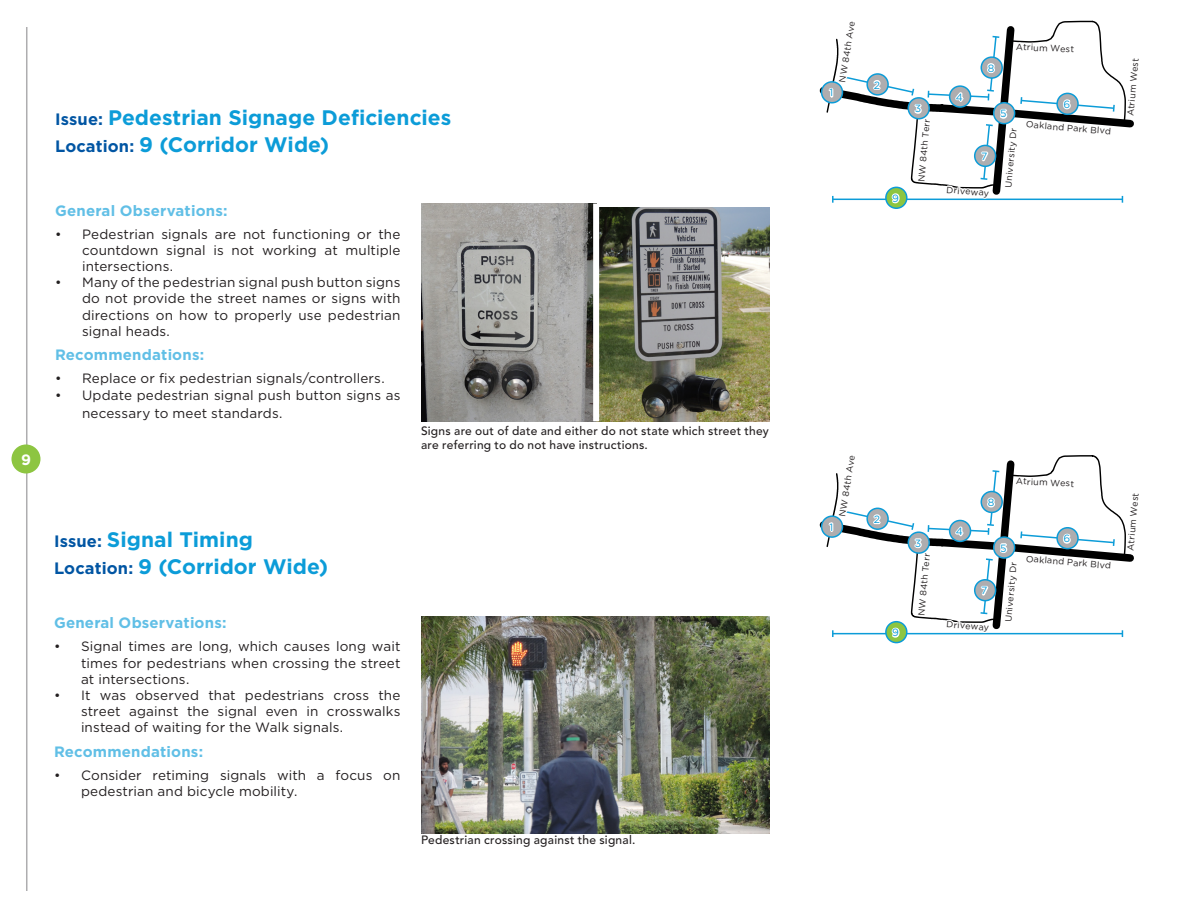
<style>
.page{position:relative;width:1188px;height:918px;background:#fff}
.page>*{position:absolute;margin:0;border:0;box-sizing:border-box;transform-origin:0 0}
.Heading_2{font:700 21px "Gotham";color:#0c9cd8}
.Heading_3{font:700 15px "Gotham";letter-spacing:.015em;color:#61bfe6}
.Text{font:700 15px "Gotham";color:#fff}
.t1{font:13.5px/16.2px "Gotham";letter-spacing:.01em;color:#231f20;text-align:justify}
.t2{font:500 12px/14.4px "Avenir LT Std";letter-spacing:.02em;color:#231f20}
.NumberLabel{font:10.5px "Gotham";color:#0c9cd8}
.t3{font:9px "Gotham";color:#231f20}
.s1{font-size:16.5px;color:#0155a3}
</style>
<div class="page">
<div style="left:822px;top:82px;width:20px;height:21px;background:#aeadaf;border-radius:50%"></div>
<div style="left:821px;top:81px;width:22px;height:23px;border:2px solid #0c9cd8;border-radius:50%"></div>
<hr style="left:833px;top:199px;width:289px;height:1px;background:#0c9cd8">
<svg style="left:1122px;top:85px;width:4px;height:34px"></svg>
<hr style="left:26px;top:27px;width:1px;height:864px;background:#aeadaf">
<div style="left:11px;top:444px;width:30px;height:30px;background:#8dc541;border-radius:50%"></div>
<div style="left:822px;top:516px;width:20px;height:21px;background:#aeadaf;border-radius:50%"></div>
<div style="left:821px;top:515px;width:22px;height:23px;border:2px solid #0c9cd8;border-radius:50%"></div>
<hr style="left:833px;top:633px;width:289px;height:1px;background:#0c9cd8">
<svg style="left:1122px;top:519px;width:5px;height:35px"></svg>
<svg style="left:827px;top:20px;width:289px;height:189px"></svg>
<div style="left:885px;top:187px;width:23px;height:22px;border:2px solid #0c9cd8;border-radius:50%"></div>
<svg style="left:827px;top:455px;width:289px;height:189px"></svg>
<div style="left:885px;top:621px;width:23px;height:22px;border:2px solid #0c9cd8;border-radius:50%"></div>
<img style="left:421px;top:616px;width:348px;height:217px">
<img style="left:421px;top:204px;width:172px;height:217px">
<img style="left:596px;top:208px;width:173px;height:214px">
<div style="left:593px;top:204px;width:6px;height:217px;background:#fff"></div>
<p class="Text" style="left:21px;top:450px;width:11px">9</p>
<p class="Heading_2" style="left:55px;top:103px;width:398px"><span class="s1">Issue:</span> Pedestrian Signage Deficiencies</p>
<p class="Heading_2" style="left:55px;top:130px;width:276px"><span class="s1">Location:</span> 9 (Corridor Wide)</p>
<p class="Heading_3" style="left:55px;top:200px;width:174px">General Observations:</p>
<p class="t1" style="left:82px;top:225px;width:320px;text-indent:-27px">• Pedestrian signals are not functioning or the countdown signal is not working at multiple intersections.</p>
<p class="t1" style="left:82px;top:274px;width:320px;text-indent:-27px">• Many of the pedestrian signal push button signs do not provide the street names or signs with directions on how to properly use pedestrian signal heads.</p>
<p class="Heading_3" style="left:55px;top:345px;width:151px">Recommendations:</p>
<p class="t1" style="left:55px;top:370px;width:331px">• Replace or fix pedestrian signals/controllers.</p>
<p class="t1" style="left:82px;top:386px;width:320px;line-height:18px;text-indent:-27px">• Update pedestrian signal push button signs as necessary to meet standards.</p>
<p class="t2" style="left:421px;top:424px;width:349px">Signs are out of date and either do not state which street they are referring to do not have instructions.</p>
<p class="Heading_2" style="left:54px;top:526px;width:200px"><span class="s1">Issue:</span> Signal Timing</p>
<p class="Heading_2" style="left:54px;top:553px;width:276px"><span class="s1">Location:</span> 9 (Corridor Wide)</p>
<p class="Heading_3" style="left:54px;top:613px;width:174px">General Observations:</p>
<p class="t1" style="left:81px;top:638px;width:321px;text-indent:-27px">• Signal times are long, which causes long wait times for pedestrians when crossing the street at intersections.</p>
<p class="t1" style="left:81px;top:687px;width:321px;text-indent:-27px">• It was observed that pedestrians cross the street against the signal even in crosswalks instead of waiting for the Walk signals.</p>
<p class="Heading_3" style="left:54px;top:742px;width:151px">Recommendations:</p>
<p class="t1" style="left:81px;top:767px;width:321px;text-indent:-27px">• Consider retiming signals with a focus on pedestrian and bicycle mobility.</p>
<p class="t2" style="left:421px;top:833px;width:216px">Pedestrian crossing against the signal.</p>
<p class="t3" style="left:836px;top:81px;width:63px;rotate:-81deg">NW 84th Ave</p>
<p class="NumberLabel" style="left:829px;top:86px;width:5px">1</p>
<p class="NumberLabel" style="left:874px;top:78px;width:8px">2</p>
<p class="NumberLabel" style="left:892px;top:192px;width:8px">9</p>
<p class="NumberLabel" style="left:915px;top:102px;width:8px">3</p>
<p class="t3" style="left:916px;top:181px;width:64px;rotate:-85deg">NW 84th Terr</p>
<p class="t3" style="left:1016px;top:41px;width:60px;rotate:3deg">Atrium West</p>
<p class="NumberLabel" style="left:988px;top:61px;width:8px">8</p>
<p class="t3" style="left:1125px;top:116px;width:59px;rotate:-85deg">Atrium West</p>
<p class="t3" style="left:1002px;top:187px;width:62px;rotate:-85deg">University Dr</p>
<p class="NumberLabel" style="left:956px;top:90px;width:9px">4</p>
<p class="NumberLabel" style="left:1063px;top:98px;width:8px">6</p>
<p class="NumberLabel" style="left:1000px;top:107px;width:8px">5</p>
<p class="t3" style="left:1027px;top:118px;width:87px;rotate:5deg">Oakland Park Blvd</p>
<p class="NumberLabel" style="left:981px;top:150px;width:8px">7</p>
<p class="t3" style="left:947px;top:184px;width:44px;rotate:5deg">Driveway</p>
<p class="t3" style="left:836px;top:516px;width:63px;rotate:-81deg">NW 84th Ave</p>
<p class="NumberLabel" style="left:829px;top:520px;width:5px">1</p>
<p class="NumberLabel" style="left:874px;top:513px;width:8px">2</p>
<p class="NumberLabel" style="left:892px;top:626px;width:8px">9</p>
<p class="NumberLabel" style="left:915px;top:536px;width:8px">3</p>
<p class="t3" style="left:916px;top:615px;width:64px;rotate:-85deg">NW 84th Terr</p>
<p class="t3" style="left:1016px;top:475px;width:60px;rotate:3deg">Atrium West</p>
<p class="NumberLabel" style="left:988px;top:496px;width:8px">8</p>
<p class="t3" style="left:1125px;top:550px;width:59px;rotate:-85deg">Atrium West</p>
<p class="t3" style="left:1002px;top:622px;width:62px;rotate:-85deg">University Dr</p>
<p class="NumberLabel" style="left:956px;top:525px;width:9px">4</p>
<p class="NumberLabel" style="left:1063px;top:532px;width:8px">6</p>
<p class="NumberLabel" style="left:1000px;top:541px;width:8px">5</p>
<p class="t3" style="left:1027px;top:553px;width:87px;rotate:5deg">Oakland Park Blvd</p>
<p class="NumberLabel" style="left:981px;top:584px;width:8px">7</p>
<p class="t3" style="left:947px;top:618px;width:44px;rotate:5deg">Driveway</p>
</div>
